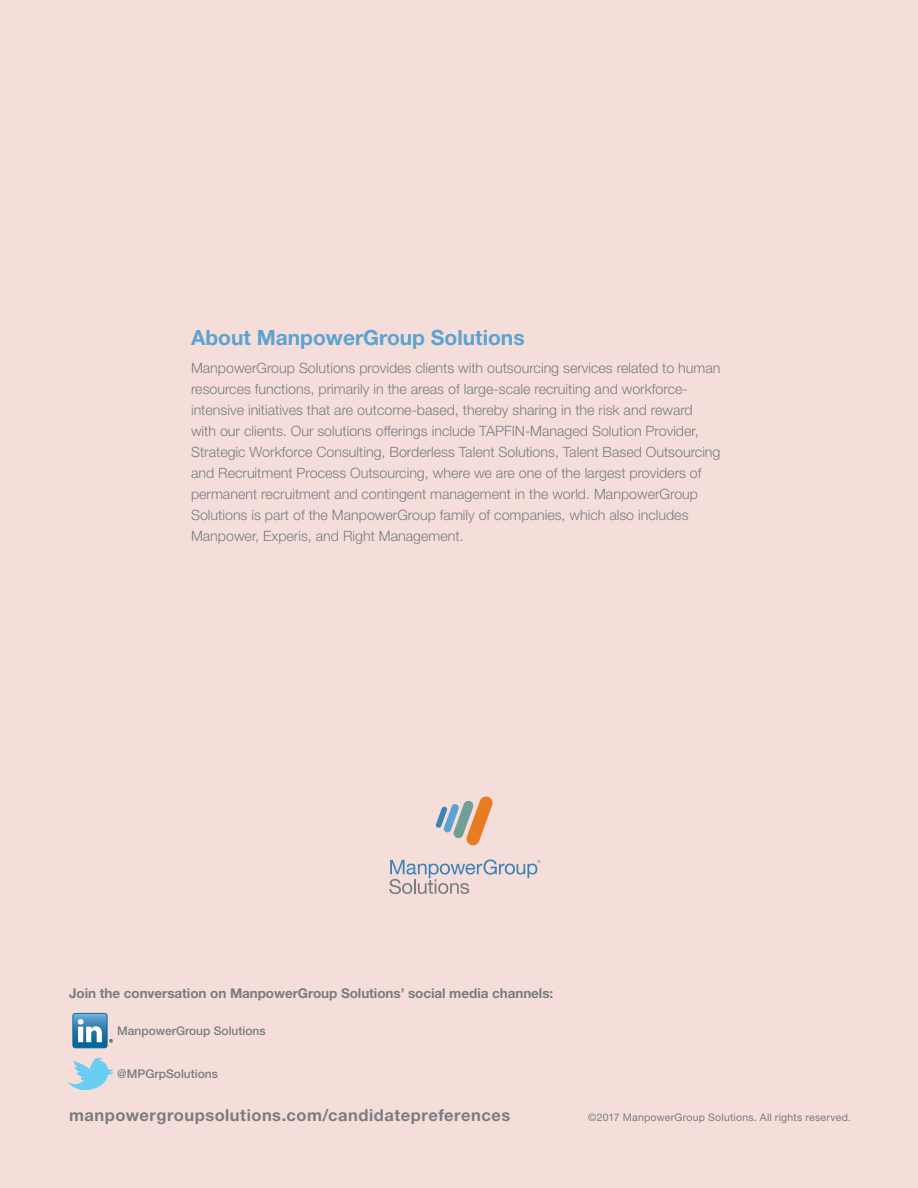
<style>
.page{position:relative;width:918px;height:1188px;background:#f5deda}
.page>*{position:absolute;margin:0;border:0;box-sizing:border-box;transform-origin:0 0}
.t1{font:700 21px "Helvetica Neue LT Std";color:#5aa3d2}
.t2{font:700 16.5px "Helvetica Neue LT Std";letter-spacing:.03em;color:#797d82}
.t3{font:300 14.25px/21px "Helvetica Neue LT Std";color:#797d82}
.t4{font:700 13.5px "Helvetica Neue LT Std";letter-spacing:-.005em;color:#797d82}
.t5{font:500 12px "Helvetica Neue LT Std";color:#797d82}
.t6{font:10.5px "Helvetica Neue LT Std";letter-spacing:.02em;color:#797d82}
</style>
<div class="page">
<svg style="left:72px;top:1013px;width:41px;height:35px"></svg>
<svg style="left:67px;top:1057px;width:47px;height:33px"></svg>
<svg style="left:436px;top:796px;width:57px;height:50px"></svg>
<svg style="left:389px;top:860px;width:152px;height:34px"></svg>
<h1 class="t1" style="left:191px;top:325px;width:335px">About ManpowerGroup Solutions</h1>
<p class="t3" style="left:191px;top:357px;width:531px">ManpowerGroup Solutions provides clients with outsourcing services related to human resources functions, primarily in the areas of large-scale recruiting and workforce&shy;intensive initiatives that are outcome-based, thereby sharing in the risk and reward with our clients. Our solutions offerings include TAPFIN-Managed Solution Provider, Strategic Workforce Consulting, Borderless Talent Solutions, Talent Based Outsourcing and Recruitment Process Outsourcing, where we are one of the largest providers of permanent recruitment and contingent management in the world. ManpowerGroup Solutions is part of the ManpowerGroup family of companies, which also includes Manpower, Experis, and Right Management.</p>
<p class="t4" style="left:69px;top:985px;width:486px">Join the conversation on ManpowerGroup Solutions’ social media channels:</p>
<p class="t5" style="left:117px;top:1024px;width:150px">ManpowerGroup Solutions</p>
<p class="t5" style="left:117px;top:1067px;width:102px">@MPGrpSolutions</p>
<p class="t2" style="left:69px;top:1105px;width:443px">manpowergroupsolutions.com/candidatepreferences</p>
<p class="t6" style="left:588px;top:1111px;width:264px">©2017 ManpowerGroup Solutions. All rights reserved.</p>
</div>
